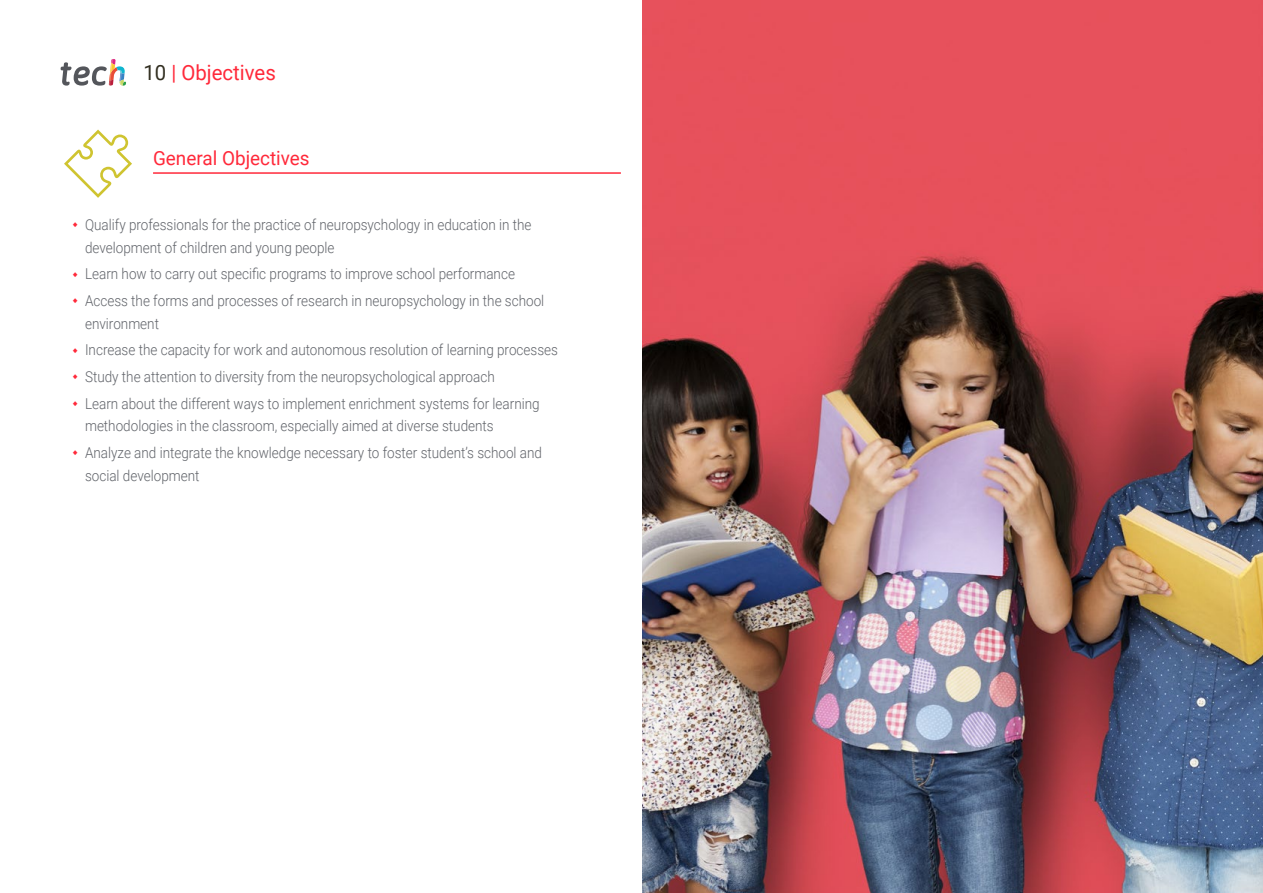
<style>
.page{position:relative;width:1263px;height:893px;background:#fff}
.page>*{position:absolute;margin:0;border:0;box-sizing:border-box;transform-origin:0 0}
.t1{font:21px "Roboto";color:#ff293a}
.t2{font:19.5px "Roboto";color:#ff293a}
.t3{font:300 15px/26.7px "Roboto";color:#61646a;scale:.9 1}
.s1{color:#312e20}
</style>
<div class="page">
<hr style="left:153px;top:173px;width:468px;height:1px;background:#ff293a">
<svg style="left:64px;top:130px;width:68px;height:68px"></svg>
<img style="left:642px;top:0;width:621px;height:893px">
<svg style="left:61px;top:59px;width:65px;height:27px"></svg>
<h1 class="t1" style="left:144px;top:57px;width:134px"><span class="s1">10</span> | Objectives</h1>
<h2 class="t2" style="left:153px;top:144px;width:158px">General Objectives</h2>
<p class="t3" style="left:85px;top:213px;width:498px;line-height:22.5px">Qualify professionals for the practice of neuropsychology in education in the development of children and young people</p>
<p class="t3" style="left:85px;top:260px;width:512px">Learn how to carry out specific programs to improve school performance<br>Access the forms and processes of research in neuropsychology in the school</p>
<p class="t3" style="left:85px;top:309px;width:527px">environment<br>Increase the capacity for work and autonomous resolution of learning processes Study the attention to diversity from the neuropsychological approach<br>Learn about the different ways to implement enrichment systems for learning</p>
<p class="t3" style="left:85px;top:412px;width:509px">methodologies in the classroom, especially aimed at diverse students<br>Analyze and integrate the knowledge necessary to foster student’s school and</p>
<p class="t3" style="left:85px;top:461px;width:129px">social development</p>
</div>
